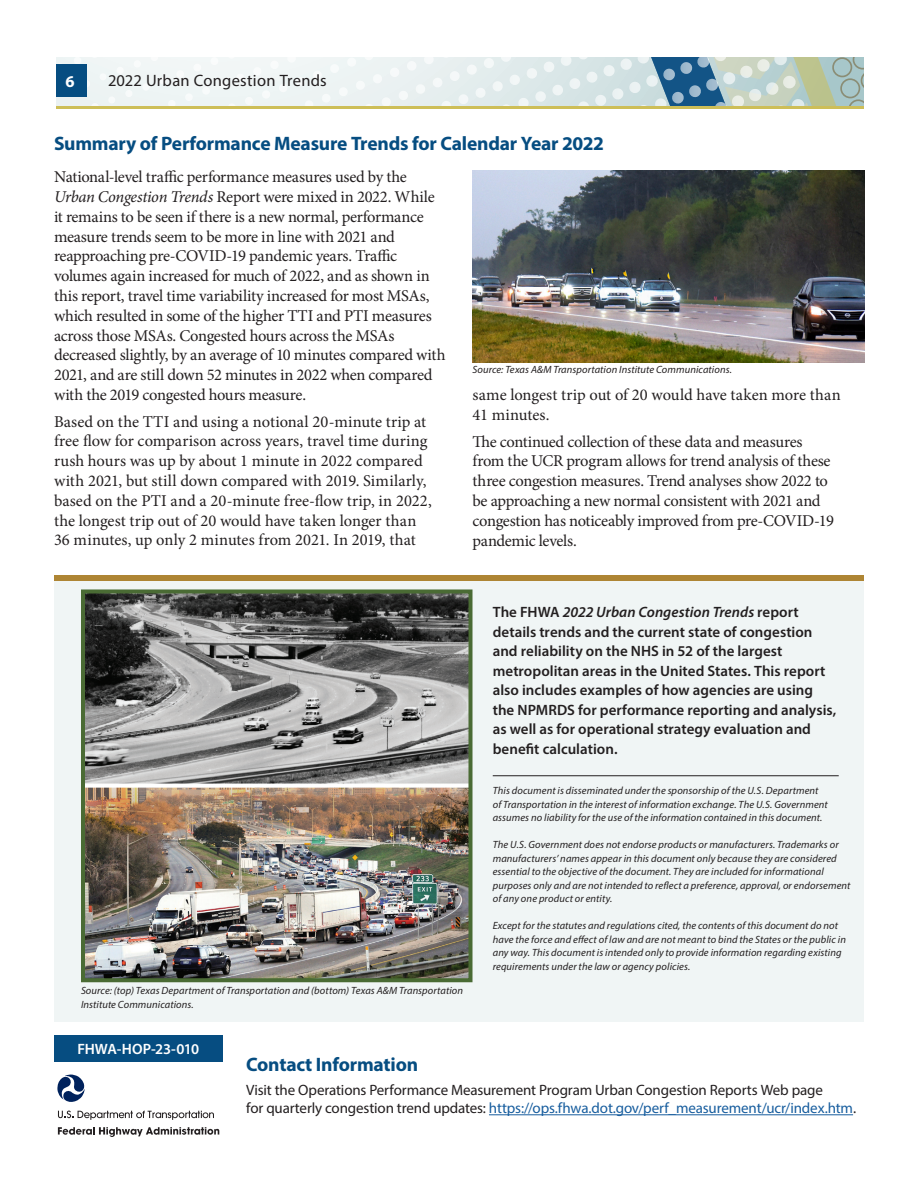
<style>
.page{position:relative;width:918px;height:1188px;background:#fff}
.page>*{position:absolute;margin:0;border:0;box-sizing:border-box;transform-origin:0 0}
.sub_2_H1{font:700 19.5px "Myriad Pro";letter-spacing:-.01em;color:#064d81}
.body{font:16.5px/19.8px "Minion Pro";letter-spacing:-.015em;color:#231f20}
.t1{font:16.5px "Myriad Pro";letter-spacing:.015em;color:#231f20}
.t2{font:700 16.5px "Myriad Pro";color:#fff}
.sidebar_copy{font:600 15px/19.5px "Myriad Pro";color:#231f20}
.alt_text{font:15px/18px "Myriad Pro";letter-spacing:-.01em;color:#231f20}
.FHWA___REV{font:600 15px "Myriad Pro";letter-spacing:-.01em;color:#fff}
.photo_credit{font:italic 10.5px/13.5px "Myriad Pro";letter-spacing:.01em;color:#231f20}
.s1{font-style:italic}
.s2{color:#175d9e}
</style>
<div class="page">
<img style="left:472px;top:170px;width:392px;height:193px">
<div style="left:54px;top:579px;width:810px;height:442px;background:#f0f5f5"></div>
<hr style="left:493px;top:775px;width:346px;height:1px;background:#231f20">
<div style="left:54px;top:575px;width:810px;height:5px;background:#ae8534"></div>
<img style="left:86px;top:594px;width:382px;height:383px">
<div style="left:81px;top:589px;width:392px;height:393px;border:4px solid #4a6b34"></div>
<div style="left:54px;top:1035px;width:169px;height:27px;background:#064d81"></div>
<svg style="left:57px;top:1075px;width:28px;height:27px"></svg>
<svg style="left:58px;top:1111px;width:156px;height:9px"></svg>
<svg style="left:58px;top:1127px;width:161px;height:10px"></svg>
<hr style="left:489px;top:1114px;width:364px;height:1px;background:#175d9e">
<svg style="left:56px;top:57px;width:808px;height:49px"></svg>
<hr style="left:54px;top:106px;width:810px;height:3px;background:#cdbe58">
<div style="left:54px;top:64px;width:32px;height:33px;background:#064d81"></div>
<div style="left:11px;top:13px;width:45px;height:101px;background:#fff"></div>
<p class="t2" style="left:66px;top:70px;width:11px">6</p>
<p class="t1" style="left:108px;top:70px;width:220px">2022 Urban Congestion Trends</p>
<h1 class="sub_2_H1" style="left:54px;top:130px;width:552px">Summary of Performance Measure Trends for Calendar Year 2022</h1>
<p class="body" style="left:54px;top:167px;width:393px">National-level traffic performance measures used by the <span class="s1">Urban Congestion Trends</span> Report were mixed in 2022. While it remains to be seen if there is a new normal, performance measure trends seem to be more in line with 2021 and reapproaching pre-COVID-19 pandemic years. Traffic volumes again increased for much of 2022, and as shown in this report, travel time variability increased for most MSAs, which resulted in some of the higher TTI and PTI measures across those MSAs. Congested hours across the MSAs decreased slightly, by an average of 10 minutes compared with 2021, and are still down 52 minutes in 2022 when compared with the 2019 congested hours measure.</p>
<p class="body" style="left:54px;top:411px;width:379px">Based on the TTI and using a notional 20-minute trip at free flow for comparison across years, travel time during rush hours was up by about 1 minute in 2022 compared with 2021, but still down compared with 2019. Similarly, based on the PTI and a 20-minute free-flow trip, in 2022, the longest trip out of 20 would have taken longer than 36 minutes, up only 2 minutes from 2021. In 2019, that</p>
<p class="photo_credit" style="left:472px;top:362px;width:261px">Source: Texas A&amp;M Transportation Institute Communications.</p>
<p class="body" style="left:472px;top:385px;width:370px">same longest trip out of 20 would have taken more than<br>41 minutes.</p>
<p class="body" style="left:472px;top:432px;width:363px">The continued collection of these data and measures from the UCR program allows for trend analysis of these three congestion measures. Trend analyses show 2022 to be approaching a new normal consistent with 2021 and congestion has noticeably improved from pre-COVID-19 pandemic levels.</p>
<p class="sidebar_copy" style="left:493px;top:602px;width:345px">The FHWA <span class="s1">2022 Urban Congestion Trends</span> report details trends and the current state of congestion and reliability on the NHS in 52 of the largest metropolitan areas in the United States. This report also includes examples of how agencies are using the NPMRDS for performance reporting and analysis, as well as for operational strategy evaluation and benefit calculation.</p>
<p class="photo_credit" style="left:493px;top:784px;width:337px">This document is disseminated under the sponsorship of the U.S. Department of Transportation in the interest of information exchange. The U.S. Government assumes no liability for the use of the information contained in this document.</p>
<p class="photo_credit" style="left:493px;top:838px;width:359px">The U.S. Government does not endorse products or manufacturers. Trademarks or manufacturers’ names appear in this document only because they are considered essential to the objective of the document. They are included for informational purposes only and are not intended to reflect a preference, approval, or endorsement of any one product or entity.</p>
<p class="photo_credit" style="left:493px;top:919px;width:355px">Except for the statutes and regulations cited, the contents of this document do not have the force and effect of law and are not meant to bind the States or the public in any way. This document is intended only to provide information regarding existing requirements under the law or agency policies.</p>
<p class="photo_credit" style="left:81px;top:984px;width:384px">Source: (top) Texas Department of Transportation and (bottom) Texas A&amp;M Transportation<br>Institute Communications.</p>
<p class="FHWA___REV" style="left:77px;top:1039px;width:123px">FHWA-HOP-23-010</p>
<h1 class="sub_2_H1" style="left:246px;top:1051px;width:173px">Contact Information</h1>
<p class="alt_text" style="left:246px;top:1081px;width:611px">Visit the Operations Performance Measurement Program Urban Congestion Reports Web page<br>for quarterly congestion trend updates: <span class="s2">https://ops.fhwa.dot.gov/perf_measurement/ucr/index.htm</span>.</p>
</div>
